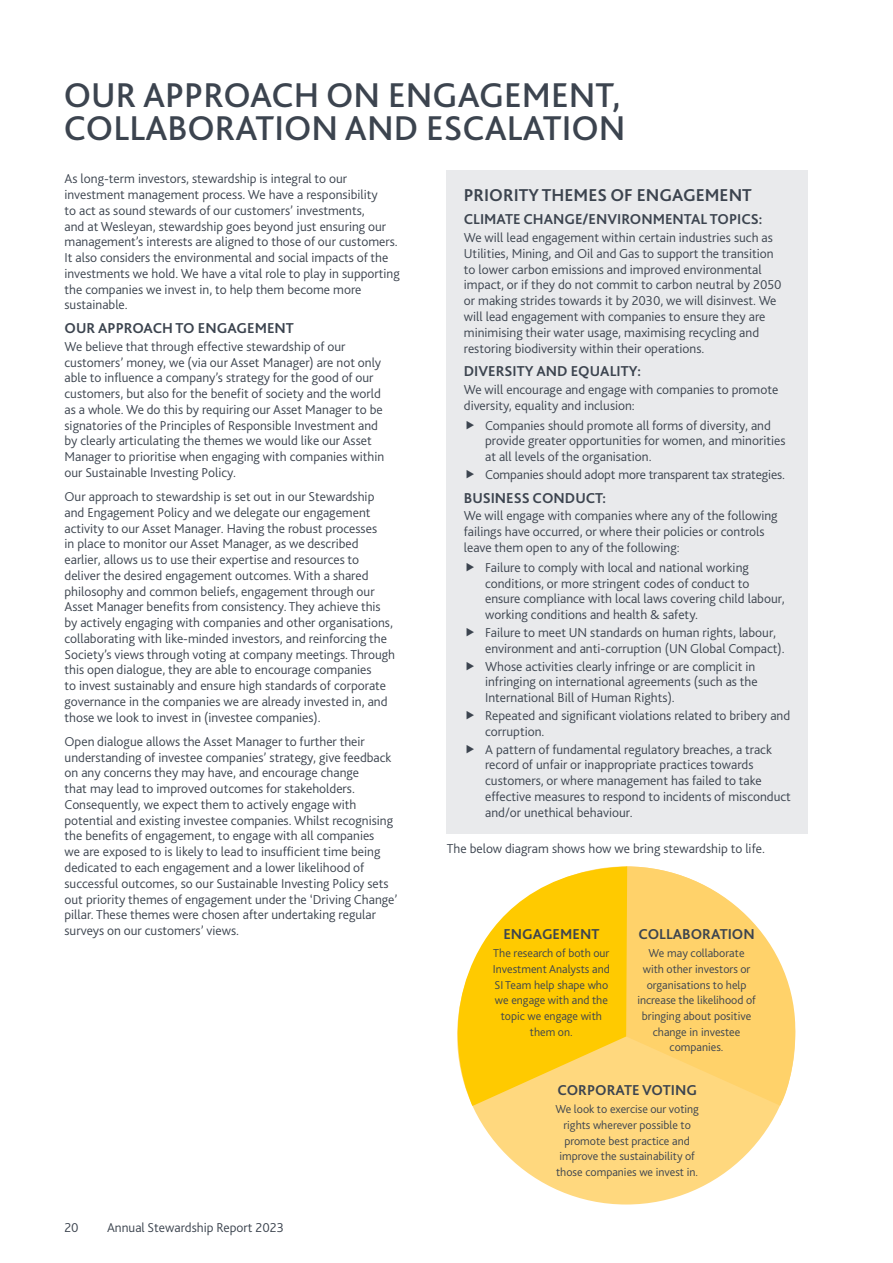
<style>
.page{position:relative;width:893px;height:1263px;background:#fff}
.page>*{position:absolute;margin:0;border:0;box-sizing:border-box;transform-origin:0 0}
.t1{font:500 36px/33px "Bliss 2";color:#3c444f}
.t2{font:700 18px "Bliss 2";color:#3c444f}
.t3{font:700 15px "Bliss 2";color:#3c444f}
.t4{font:300 13.5px/15.8px "Bliss 2";color:#3c444f}
.t5{font:300 12px/15.8px "Bliss 2";color:#3c444f;text-align:center}
</style>
<div class="page">
<div style="left:447px;top:170px;width:361px;height:663px;background:#e9eaec"></div>
<div style="left:457px;top:866px;width:338px;height:338px;background:#ffd87e;border-radius:50%"></div>
<svg style="left:627px;top:866px;width:169px;height:239px"></svg>
<svg style="left:457px;top:866px;width:170px;height:240px;fill:#ffca00"></svg>
<h1 class="t1" style="left:64px;top:79px;width:563px">OUR APPROACH ON ENGAGEMENT,<br>COLLABORATION AND ESCALATION</h1>
<p class="t4" style="left:65px;top:171px;width:337px">As long-term investors, stewardship is integral to our investment management process. We have a responsibility<br>to act as sound stewards of our customers’ investments,<br>and at Wesleyan, stewardship goes beyond just ensuring our management’s interests are aligned to those of our customers.<br>It also considers the environmental and social impacts of the investments we hold. We have a vital role to play in supporting the companies we invest in, to help them become more sustainable.</p>
<p class="t3" style="left:65px;top:319px;width:231px">OUR APPROACH TO ENGAGEMENT</p>
<p class="t4" style="left:65px;top:338px;width:321px">We believe that through effective stewardship of our customers’ money, we (via our Asset Manager) are not only able to influence a company’s strategy for the good of our customers, but also for the benefit of society and the world as a whole. We do this by requiring our Asset Manager to be signatories of the Principles of Responsible Investment and by clearly articulating the themes we would like our Asset Manager to prioritise when engaging with companies within our Sustainable Investing Policy.</p>
<p class="t4" style="left:65px;top:489px;width:332px">Our approach to stewardship is set out in our Stewardship and Engagement Policy and we delegate our engagement activity to our Asset Manager. Having the robust processes<br>in place to monitor our Asset Manager, as we described earlier, allows us to use their expertise and resources to deliver the desired engagement outcomes. With a shared philosophy and common beliefs, engagement through our Asset Manager benefits from consistency. They achieve this by actively engaging with companies and other organisations, collaborating with like-minded investors, and reinforcing the Society’s views through voting at company meetings. Through this open dialogue, they are able to encourage companies<br>to invest sustainably and ensure high standards of corporate governance in the companies we are already invested in, and those we look to invest in (investee companies).</p>
<p class="t4" style="left:65px;top:733px;width:335px">Open dialogue allows the Asset Manager to further their understanding of investee companies’ strategy, give feedback on any concerns they may have, and encourage change<br>that may lead to improved outcomes for stakeholders.<br>Consequently, we expect them to actively engage with potential and existing investee companies. Whilst recognising the benefits of engagement, to engage with all companies<br>we are exposed to is likely to lead to insufficient time being dedicated to each engagement and a lower likelihood of successful outcomes, so our Sustainable Investing Policy sets out priority themes of engagement under the ‘Driving Change’ pillar. These themes were chosen after undertaking regular surveys on our customers’ views.</p>
<p class="t4" style="left:64px;top:1219px;width:16px">20</p>
<p class="t4" style="left:107px;top:1219px;width:178px">Annual Stewardship Report 2023</p>
<h2 class="t2" style="left:464px;top:184px;width:290px">PRIORITY THEMES OF ENGAGEMENT</h2>
<p class="t3" style="left:464px;top:210px;width:300px">CLIMATE CHANGE/ENVIRONMENTAL TOPICS:</p>
<p class="t4" style="left:464px;top:230px;width:319px">We will lead engagement within certain industries such as Utilities, Mining, and Oil and Gas to support the transition to lower carbon emissions and improved environmental impact, or if they do not commit to carbon neutral by 2050 or making strides towards it by 2030, we will disinvest. We will lead engagement with companies to ensure they are minimising their water usage, maximising recycling and restoring biodiversity within their operations.</p>
<p class="t3" style="left:464px;top:362px;width:179px">DIVERSITY AND EQUALITY:</p>
<p class="t4" style="left:464px;top:381px;width:316px">We will encourage and engage with companies to promote diversity, equality and inclusion:</p>
<p class="t4" style="left:485px;top:417px;width:302px">Companies should promote all forms of diversity, and provide greater opportunities for women, and minorities at all levels of the organisation.</p>
<p class="t4" style="left:485px;top:467px;width:301px">Companies should adopt more transparent tax strategies.</p>
<p class="t3" style="left:464px;top:488px;width:144px">BUSINESS CONDUCT:</p>
<p class="t4" style="left:464px;top:508px;width:315px">We will engage with companies where any of the following failings have occurred, or where their policies or controls leave them open to any of the following:</p>
<p class="t4" style="left:485px;top:559px;width:301px">Failure to comply with local and national working conditions, or more stringent codes of conduct to ensure compliance with local laws covering child labour, working conditions and health &amp; safety.</p>
<p class="t4" style="left:485px;top:625px;width:301px">Failure to meet UN standards on human rights, labour, environment and anti-corruption (UN Global Compact).</p>
<p class="t4" style="left:485px;top:658px;width:274px">Whose activities clearly infringe or are complicit in infringing on international agreements (such as the<br>International Bill of Human Rights).</p>
<p class="t4" style="left:485px;top:708px;width:307px">Repeated and significant violations related to bribery and corruption.</p>
<p class="t4" style="left:485px;top:741px;width:307px">A pattern of fundamental regulatory breaches, a track record of unfair or inappropriate practices towards customers, or where management has failed to take effective measures to respond to incidents of misconduct and/or unethical behaviour.</p>
<p class="t4" style="left:447px;top:840px;width:320px">The below diagram shows how we bring stewardship to life.</p>
<p class="t3" style="left:503px;top:925px;width:97px">ENGAGEMENT</p>
<p class="t5" style="left:493px;top:945px;width:118px">The research of both our<br>Investment Analysts and<br>SI Team help shape who we engage with and the topic we engage with them on.</p>
<p class="t3" style="left:638px;top:925px;width:118px">COLLABORATION</p>
<p class="t5" style="left:637px;top:945px;width:120px">We may collaborate with other investors or organisations to help increase the likelihood of bringing about positive change in investee companies.</p>
<p class="t3" style="left:557px;top:1081px;width:141px">CORPORATE VOTING</p>
<p class="t5" style="left:555px;top:1101px;width:145px">We look to exercise our voting rights wherever possible to promote best practice and improve the sustainability of those companies we invest in.</p>
</div>
